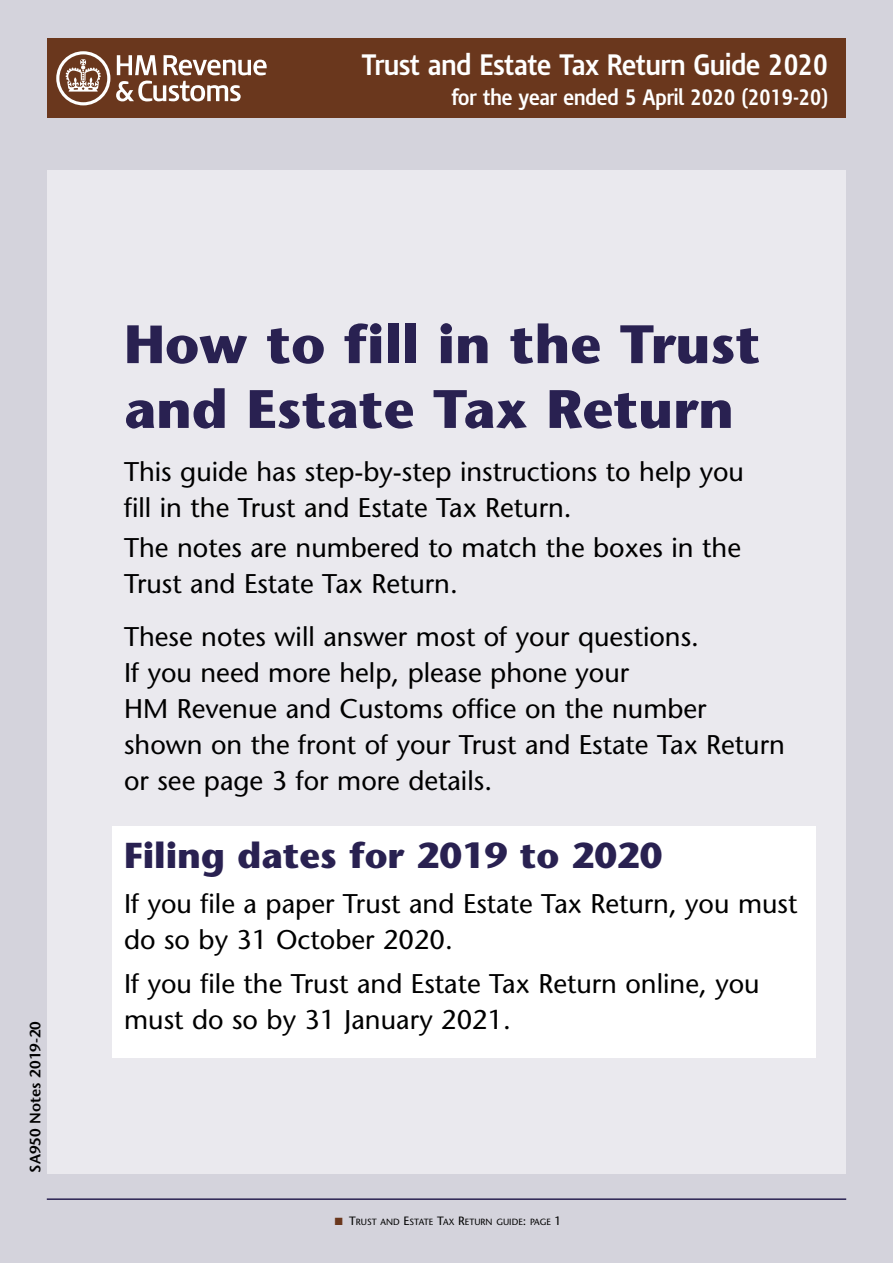
<style>
.page{position:relative;width:893px;height:1263px;background:#d4d3dc}
.page>*{position:absolute;margin:0;border:0;box-sizing:border-box;transform-origin:0 0}
.t1{font:700 54px/64.8px "Stone Sans";color:#292151}
.t2{font:700 36px "Stone Sans";color:#292151}
.t3{font:700 27.75px "IR Modena";color:#fff;scale:.9 1}
.t4{font:27px/36px "Stone Sans";color:#000}
.t5{font:700 21px "IR Modena";color:#fff;scale:.9 1}
.t6{font:600 15px "Stone Sans";color:#000}
.t7{font:9px "Stone Sans";color:#000}
.s1{color:#6a371d}
.s2{font-size:12px}
</style>
<div class="page">
<hr style="left:47px;top:1198px;width:799px;height:2px;background:#292151">
<div style="left:48px;top:38px;width:798px;height:79px;background:#6a371d"></div>
<div style="left:47px;top:170px;width:799px;height:1003px;background:#eae9ee"></div>
<svg style="left:56px;top:51px;width:54px;height:54px"></svg>
<svg style="left:117px;top:55px;width:40px;height:20px"></svg>
<svg style="left:164px;top:55px;width:103px;height:20px"></svg>
<svg style="left:116px;top:81px;width:125px;height:20px"></svg>
<div style="left:113px;top:826px;width:703px;height:231px;background:#fff"></div>
<p class="t3" style="left:362px;top:48px;width:519px">Trust and Estate Tax Return Guide 2020</p>
<p class="t5" style="left:452px;top:85px;width:419px">for the year ended 5 April 2020 (2019-20)</p>
<p class="t6" style="left:26px;top:1172px;width:153px;rotate:-90deg">SA950 Notes 2019-20</p>
<h1 class="t1" style="left:124px;top:312px;width:638px">How to fill in the Trust and Estate Tax Return</h1>
<p class="t4" style="left:124px;top:454px;width:621px">This guide has step-by-step instructions to help you fill in the Trust and Estate Tax Return.</p>
<p class="t4" style="left:124px;top:530px;width:618px">The notes are numbered to match the boxes in the<br>Trust and Estate Tax Return.</p>
<p class="t4" style="left:124px;top:619px;width:662px">These notes will answer most of your questions.<br>If you need more help, please phone your<br>HM Revenue and Customs office on the number shown on the front of your Trust and Estate Tax Return or see page 3 for more details.</p>
<h2 class="t2" style="left:124px;top:834px;width:540px">Filing dates for 2019 to 2020</h2>
<p class="t4" style="left:124px;top:885px;width:675px">If you file a paper Trust and Estate Tax Return, you must do so by 31 October 2020.</p>
<p class="t4" style="left:124px;top:966px;width:637px">If you file the Trust and Estate Tax Return online, you must do so by 31 January 2021.</p>
<p class="t7" style="left:335px;top:1216px;width:228px"><span class="s1">■</span> <span class="s2">T</span>RUST AND <span class="s2">E</span>STATE <span class="s2">T</span>AX <span class="s2">R</span>ETURN GUIDE<span class="s2">:</span> PAGE <span class="s2">1</span></p>
</div>
